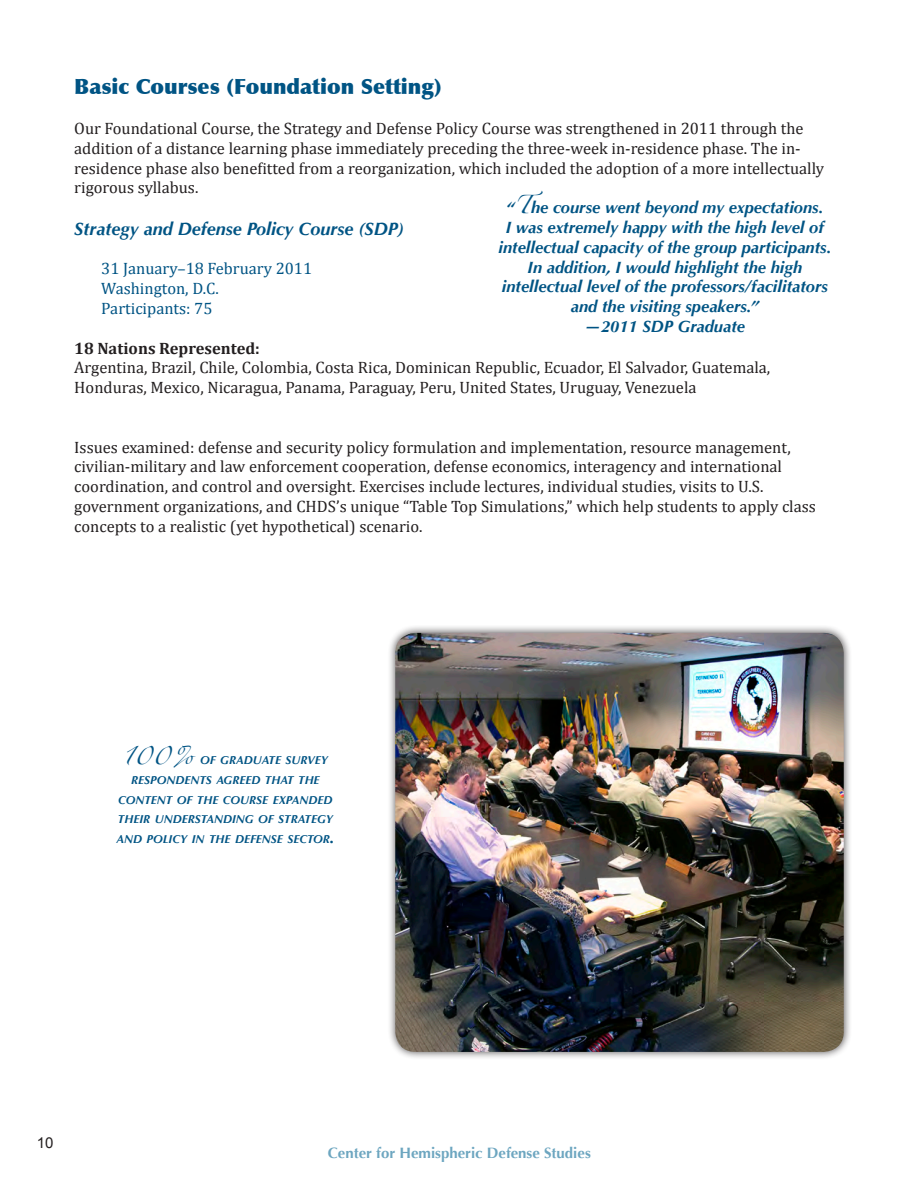
<style>
.page{position:relative;width:918px;height:1188px;background:#fff}
.page>*{position:absolute;margin:0;border:0;box-sizing:border-box;transform-origin:0 0}
.t1{font:900 21px "Optima";color:#005484}
.t2{font:italic 700 18px "Optima";color:#005484}
.Normal__Web{font:16.5px/19.8px "Cambria";color:#231f20}
.t3{font:italic 700 16.5px/19.8px "Optima";color:#005484;text-align:center}
.t4{font:16.5px "Cambria";color:#005484}
.t5{font:700 16.5px "Cambria";color:#231f20}
.t6{font:700 15px "Optima";color:#6da6c0}
.t7{font:15px "Arial";color:#231f20}
.t8{font:italic 700 11.55px/19.8px "Optima";color:#005484;text-align:center}
.s1{font-style:inherit}
.s2{font-family:"Zapfino";font-weight:400;font-style:normal}
.s3{font-family:"Zapfino";font-weight:400;font-style:normal;font-size:16.5px}
.s4{font-size:16.5px}
</style>
<div class="page">
<div style="left:387px;top:625px;width:465px;height:435px;background:#231f20;opacity:.75"></div>
<img style="left:395px;top:633px;width:449px;height:419px">
<p class="t1" style="left:74px;top:74px;width:369px">Basic Courses (Foundation Setting)</p>
<p class="Normal__Web" style="left:74px;top:118px;width:751px">Our Foundational Course, the Strategy and Defense Policy Course was strengthened in 2011 through the addition of a distance learning phase immediately preceding the three-week in-residence phase. The in&shy;residence phase also benefitted from a reorganization, which included the adoption of a more intellectually rigorous syllabus.</p>
<p class="t2" style="left:74px;top:218px;width:331px">Strategy and Defense Policy Course (SDP)</p>
<p class="t4" style="left:101px;top:259px;width:212px">31 January–18 February 2011</p>
<p class="t4" style="left:101px;top:279px;width:119px">Washington, D.C.</p>
<p class="t4" style="left:101px;top:299px;width:113px">Participants: 75</p>
<p class="t5" style="left:74px;top:336px;width:187px">18 Nations Represented:</p>
<p class="Normal__Web" style="left:74px;top:358px;width:698px">Argentina, Brazil, Chile, Colombia, Costa Rica, Dominican Republic, Ecuador, El Salvador, Guatemala,<br>Honduras, Mexico, Nicaragua, Panama, Paraguay, Peru, United States, Uruguay, Venezuela</p>
<p class="t3" style="left:498px;top:198px;width:334px"><span class="s1">“</span><span class="s2">T</span>he course went beyond my expectations.<br>I was extremely happy with the high level of intellectual capacity of the group participants.<br>In addition, I would highlight the high intellectual level of the professors/facilitators and the visiting speakers.”<br>—2011 SDP Graduate</p>
<p class="Normal__Web" style="left:74px;top:437px;width:743px">Issues examined: defense and security policy formulation and implementation, resource management, civilian-military and law enforcement cooperation, defense economics, interagency and international coordination, and control and oversight. Exercises include lectures, individual studies, visits to U.S. government organizations, and CHDS’s unique “Table Top Simulations,” which help students to apply class concepts to a realistic (yet hypothetical) scenario.</p>
<p class="t8" style="left:116px;top:750px;width:220px"><span class="s3">100%</span> OF GRADUATE SURVEY<br>RESPONDENTS AGREED THAT THE<br>CONTENT OF THE COURSE EXPANDED<br>THEIR UNDERSTANDING OF STRATEGY<br>AND POLICY IN THE DEFENSE SECTOR<span class="s4">.</span></p>
<p class="t7" style="left:37px;top:1133px;width:18px">10</p>
<p class="t6" style="left:328px;top:1144px;width:264px">Center for Hemispheric Defense Studies</p>
</div>
